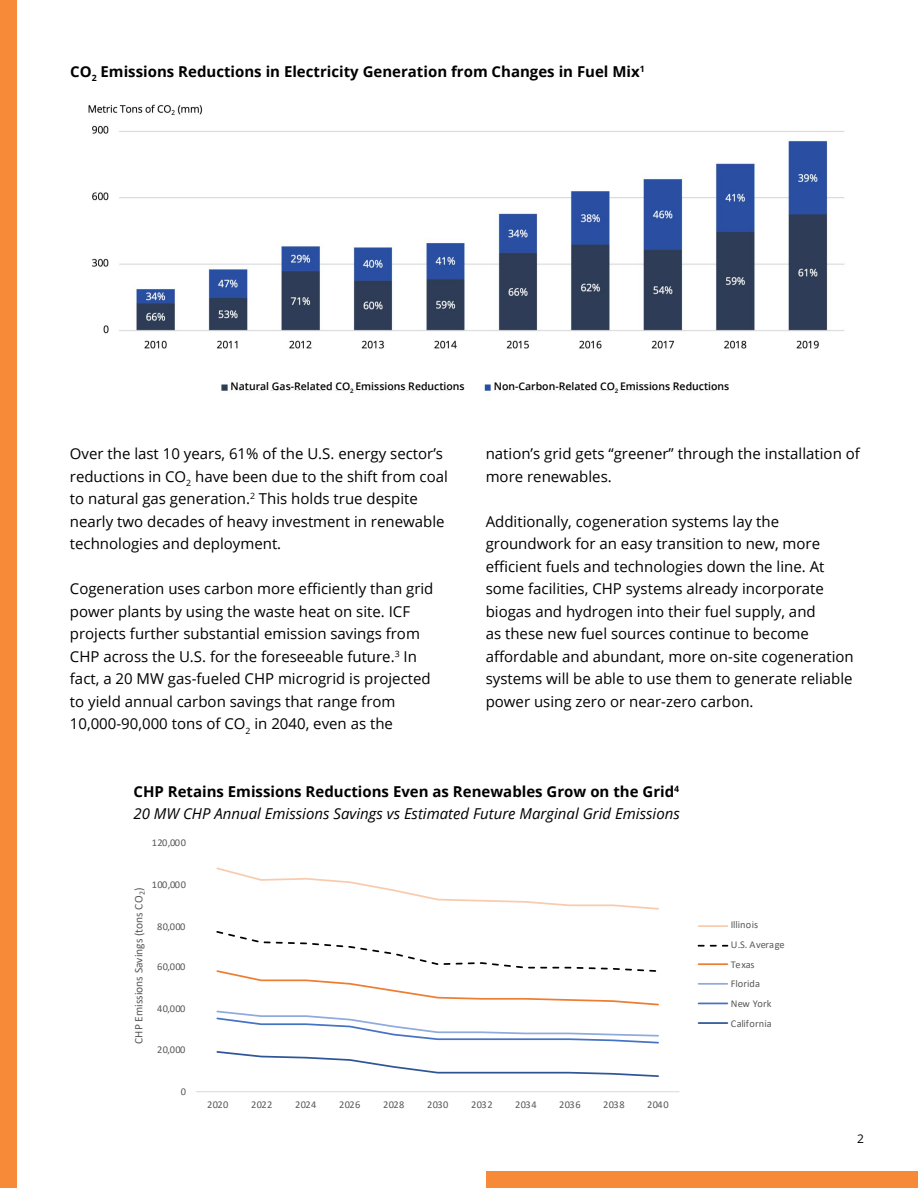
<style>
.page{position:relative;width:918px;height:1188px;background:#fff}
.page>*{position:absolute;margin:0;border:0;box-sizing:border-box;transform-origin:0 0}
.t1{font:15px/22.5px "Open Sans";color:#000}
.t2{font:italic 15px/22.5px "Open Sans";color:#000}
.t3{font:700 15px "Open Sans";color:#000}
.t4{font:12px "Open Sans";color:#000}
.t5{font:11.55px "Calibri";color:#595959}
.t6{font:600 10.5px "Open Sans";color:#000}
.t7{font:10.35px "Calibri";letter-spacing:.025em;color:#595959}
.t8{font:10.35px/19.6px "Calibri";letter-spacing:-.005em;color:#595959}
.s1{font-weight:700;font-style:normal}
</style>
<div class="page">
<div style="left:486px;top:1172px;width:432px;height:16px;background:#f78a38"></div>
<div style="left:0;top:0;width:16px;height:1188px;background:#f78a38"></div>
<img style="left:88px;top:104px;width:757px;height:291px">
<div style="left:231px;top:382px;width:240px;height:8px;background:#fff"></div>
<div style="left:494px;top:382px;width:240px;height:8px;background:#fff"></div>
<svg style="left:196px;top:867px;width:533px;height:225px"></svg>
<p class="t3" style="left:70px;top:60px;width:576px">CO<sub>2</sub> Emissions Reductions in Electricity Generation from Changes in Fuel Mix<sup>1</sup></p>
<p class="t6" style="left:231px;top:379px;width:236px">Natural Gas-Related CO<sub>2</sub> Emissions Reductions</p>
<p class="t6" style="left:494px;top:379px;width:237px">Non-Carbon-Related CO<sub>2</sub> Emissions Reductions</p>
<p class="t1" style="left:70px;top:442px;width:380px">Over the last 10 years, 61% of the U.S. energy sector’s reductions in CO<sub>2</sub> have been due to the shift from coal to natural gas generation.<sup>2</sup> This holds true despite nearly two decades of heavy investment in renewable technologies and deployment.</p>
<p class="t1" style="left:70px;top:577px;width:365px">Cogeneration uses carbon more efficiently than grid power plants by using the waste heat on site. ICF projects further substantial emission savings from CHP across the U.S. for the foreseeable future.<sup>3</sup> In fact, a 20 MW gas-fueled CHP microgrid is projected to yield annual carbon savings that range from 10,000-90,000 tons of CO<sub>2</sub> in 2040, even as the</p>
<p class="t1" style="left:486px;top:442px;width:376px">nation’s grid gets “greener” through the installation of more renewables.</p>
<p class="t1" style="left:486px;top:509px;width:370px">Additionally, cogeneration systems lay the groundwork for an easy transition to new, more efficient fuels and technologies down the line. At some facilities, CHP systems already incorporate biogas and hydrogen into their fuel supply, and<br>as these new fuel sources continue to become affordable and abundant, more on-site cogeneration systems will be able to use them to generate reliable power using zero or near-zero carbon.</p>
<p class="t2" style="left:133px;top:779px;width:548px"><span class="s1">CHP Retains Emissions Reductions Even as Renewables Grow on the Grid</span><sup>4<br></sup>20 MW CHP Annual Emissions Savings vs Estimated Future Marginal Grid Emissions</p>
<p class="t7" style="left:152px;top:836px;width:36px">120,000</p>
<p class="t7" style="left:152px;top:877px;width:36px">100,000</p>
<p class="t5" style="left:131px;top:1044px;width:157px;rotate:-90deg">CHP Emissions Savings (tons CO<sub>2</sub>)</p>
<p class="t7" style="left:157px;top:919px;width:30px">80,000</p>
<p class="t7" style="left:157px;top:959px;width:30px">60,000</p>
<p class="t7" style="left:157px;top:1001px;width:30px">40,000</p>
<p class="t7" style="left:157px;top:1042px;width:30px">20,000</p>
<p class="t7" style="left:181px;top:1084px;width:7px">0</p>
<p class="t7" style="left:207px;top:1098px;width:23px">2020</p>
<p class="t7" style="left:251px;top:1098px;width:23px">2022</p>
<p class="t7" style="left:295px;top:1098px;width:23px">2024</p>
<p class="t7" style="left:339px;top:1098px;width:23px">2026</p>
<p class="t7" style="left:383px;top:1098px;width:23px">2028</p>
<p class="t7" style="left:427px;top:1098px;width:23px">2030</p>
<p class="t7" style="left:471px;top:1098px;width:23px">2032</p>
<p class="t7" style="left:515px;top:1098px;width:23px">2034</p>
<p class="t7" style="left:559px;top:1098px;width:23px">2036</p>
<p class="t7" style="left:603px;top:1098px;width:23px">2038</p>
<p class="t7" style="left:647px;top:1098px;width:23px">2040</p>
<p class="t8" style="left:731px;top:915px;width:55px">Illinois<br>U.S. Average<br>Texas<br>Florida<br>New York<br>California</p>
<p class="t4" style="left:857px;top:1131px;width:8px">2</p>
</div>
